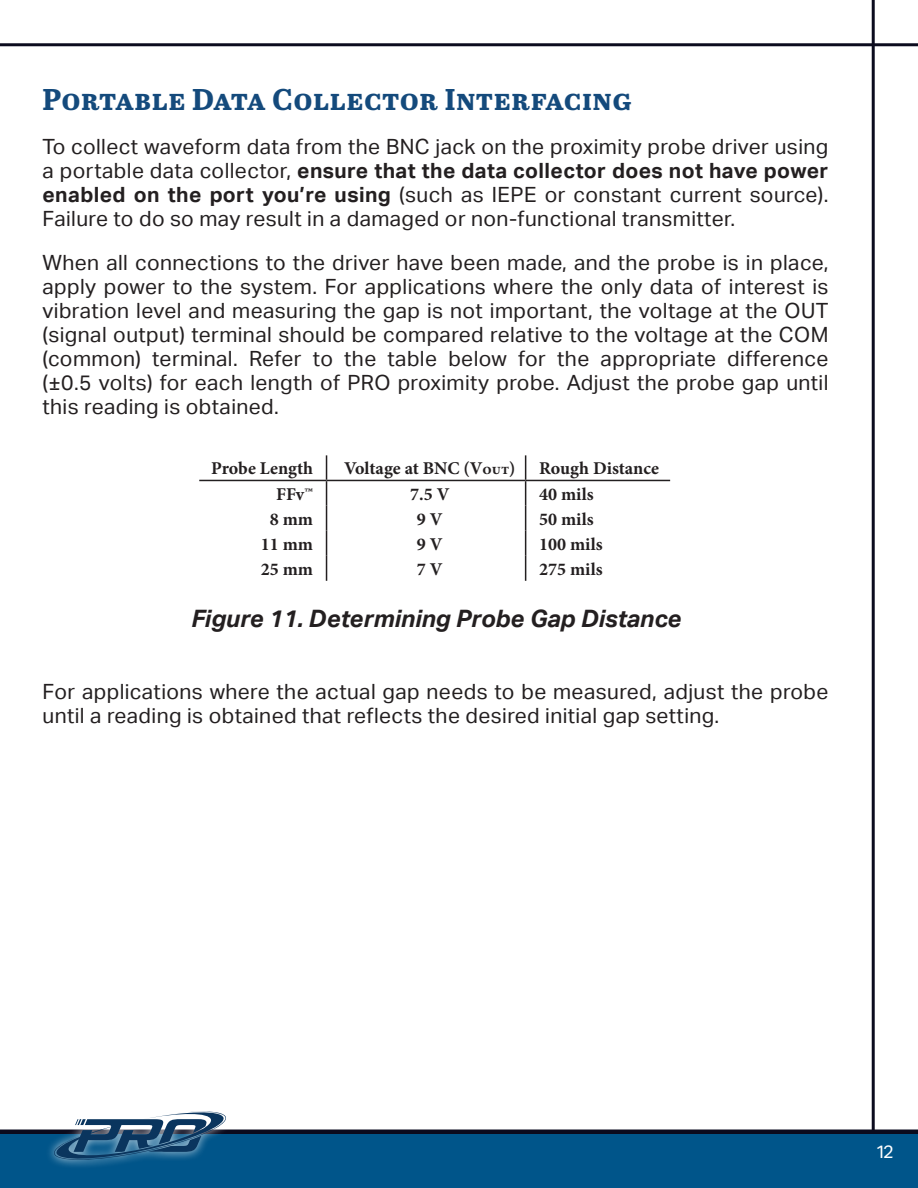
<style>
.page{position:relative;width:918px;height:1188px;background:#fff}
.page>*{position:absolute;margin:0;border:0;box-sizing:border-box;transform-origin:0 0}
.Heading{font:700 30px "Abril Text";letter-spacing:.02em;color:#144a7c}
.t1{font:italic 700 24px "Aktiv Grotesk";color:#231f20}
.Body{font:21px/24px "Aktiv Grotesk";letter-spacing:.02em;color:#231f20}
.t2{font:700 18px "Minion Pro";color:#231f20}
.t3{font:18px "Aktiv Grotesk";color:#fff}
.s1{font-weight:700}
.s2{font-size:15px}
</style>
<div class="page">
<hr style="left:872px;top:0;width:3px;height:1188px;background:#0b0b1e">
<div style="left:0;top:1134px;width:918px;height:54px;background:#00558a"></div>
<hr style="left:0;top:1130px;width:918px;height:4px;background:#0b0b1e">
<div style="left:45px;top:1103px;width:190px;height:67px;background:#fff;opacity:.75"></div>
<svg style="left:54px;top:1111px;width:172px;height:49px"></svg>
<hr style="left:0;top:43px;width:918px;height:3px;background:#0b0b1e">
<hr style="left:199px;top:480px;width:128px;height:1px;background:#231f20">
<hr style="left:327px;top:480px;width:199px;height:1px;background:#231f20">
<hr style="left:526px;top:480px;width:144px;height:1px;background:#231f20">
<svg style="left:326px;top:455px;width:1px;height:126px"></svg>
<svg style="left:525px;top:455px;width:1px;height:126px"></svg>
<p class="Heading" style="left:43px;top:77px;width:591px">Portable Data Collector Interfacing</p>
<p class="Body" style="left:43px;top:135px;width:787px">To collect waveform data from the BNC jack on the proximity probe driver using a portable data collector, <span class="s1">ensure that the data collector does not have power enabled on the port you’re using</span> (such as IEPE or constant current source).<br>Failure to do so may result in a damaged or non-functional transmitter.</p>
<p class="Body" style="left:43px;top:251px;width:788px;text-align:justify">When all connections to the driver have been made, and the probe is in place, apply power to the system. For applications where the only data of interest is vibration level and measuring the gap is not important, the voltage at the OUT (signal output) terminal should be compared relative to the voltage at the COM (common) terminal. Refer to the table below for the appropriate difference (±0.5 volts) for each length of PRO proximity probe. Adjust the probe gap until this reading is obtained.</p>
<p class="t2" style="left:211px;top:456px;width:103px">Probe Length</p>
<p class="t2" style="left:344px;top:456px;width:173px">Voltage at BNC (V<span class="s2">out</span>)</p>
<p class="t2" style="left:539px;top:456px;width:121px">Rough Distance</p>
<p class="t2" style="left:276px;top:481px;width:38px">FFv™</p>
<p class="t2" style="left:410px;top:481px;width:41px">7.5 V</p>
<p class="t2" style="left:539px;top:481px;width:56px">40 mils</p>
<p class="t2" style="left:270px;top:506px;width:45px">8 mm</p>
<p class="t2" style="left:417px;top:506px;width:27px">9 V</p>
<p class="t2" style="left:539px;top:506px;width:56px">50 mils</p>
<p class="t2" style="left:261px;top:531px;width:54px">11 mm</p>
<p class="t2" style="left:417px;top:531px;width:27px">9 V</p>
<p class="t2" style="left:539px;top:531px;width:65px">100 mils</p>
<p class="t2" style="left:261px;top:556px;width:54px">25 mm</p>
<p class="t2" style="left:417px;top:556px;width:27px">7 V</p>
<p class="t2" style="left:539px;top:556px;width:65px">275 mils</p>
<p class="t1" style="left:191px;top:605px;width:492px">Figure 11. Determining Probe Gap Distance</p>
<p class="Body" style="left:43px;top:679px;width:788px">For applications where the actual gap needs to be measured, adjust the probe until a reading is obtained that reflects the desired initial gap setting.</p>
<p class="t3" style="left:875px;top:1142px;width:20px">12</p>
</div>
